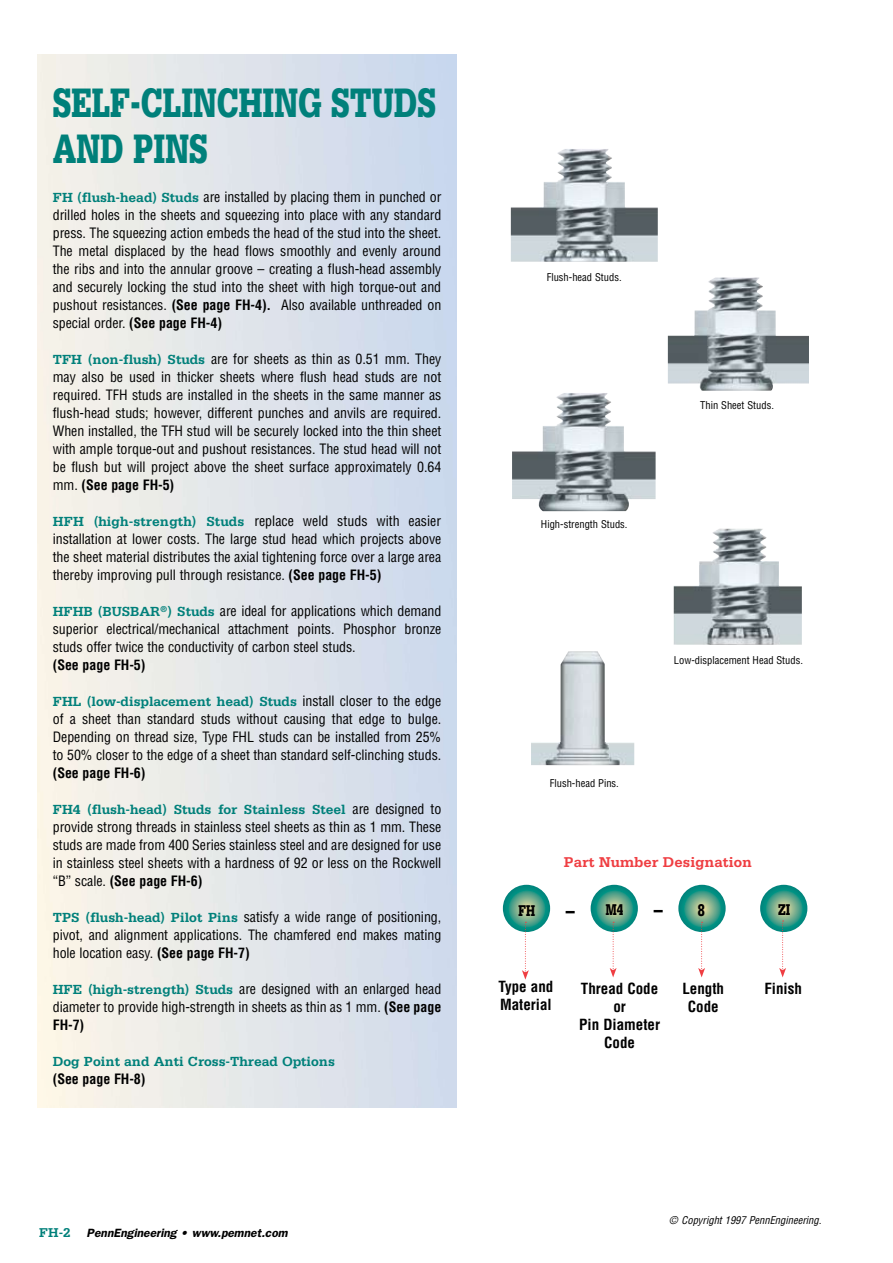
<style>
.page{position:relative;width:893px;height:1263px;background:#fff}
.page>*{position:absolute;margin:0;border:0;box-sizing:border-box;transform-origin:0 0}
.t1{font:900 43.5px/46.5px "Serifa";color:#00807a;scale:.7 1}
.t2{font:900 18px "Serifa";color:#000}
.t3{font:900 16.5px "Serifa";color:#000;scale:.7 1}
.t4{font:700 condensed 15px/18.1px "Helvetica";color:#000;text-align:center}
.t5{font:700 15px "Serifa";color:#ef3e42}
.t6{font:condensed 13.95px/18px "Helvetica";letter-spacing:-.005em;color:#000;text-align:justify}
.t7{font:700 13.95px "Serifa";letter-spacing:-.005em;color:#00807a}
.t8{font:700 condensed 13.95px "Helvetica";letter-spacing:-.005em;color:#000}
.t9{font:700 13.5px "Serifa";color:#00807a}
.t10{font:italic 600 12px "Franklin Gothic";color:#000}
.t11{font:condensed 10.5px "Helvetica";color:#000}
.t12{font:italic condensed 10.5px "Helvetica";color:#000}
.s1{font-family:"Serifa";font-weight:700;font-stretch:normal;color:#00807a}
.s2{font-weight:700}
.s3{font-family:"Helvetica";font-weight:400;font-stretch:condensed;color:#000}
</style>
<div class="page">
<svg style="left:503px;top:885px;width:47px;height:47px;background:#46a089"></svg>
<svg style="left:591px;top:885px;width:47px;height:47px;background:#46a089"></svg>
<svg style="left:678px;top:885px;width:48px;height:47px;background:#48a28b"></svg>
<svg style="left:760px;top:885px;width:47px;height:47px;background:#46a089"></svg>
<svg style="left:522px;top:922px;width:7px;height:58px"></svg>
<svg style="left:610px;top:922px;width:7px;height:55px"></svg>
<svg style="left:698px;top:922px;width:7px;height:55px"></svg>
<svg style="left:779px;top:921px;width:7px;height:56px"></svg>
<img style="left:511px;top:149px;width:147px;height:113px">
<img style="left:674px;top:528px;width:128px;height:117px">
<img style="left:512px;top:393px;width:144px;height:118px">
<img style="left:668px;top:277px;width:141px;height:114px">
<img style="left:531px;top:651px;width:103px;height:114px">
<h1 class="t1" style="left:53px;top:78px;width:549px">SELF-CLINCHING STUDS<br>AND PINS</h1>
<p class="t6" style="left:53px;top:188px;width:390px"><span class="s1">FH (flush-head) Studs</span> are installed by placing them in punched or drilled holes in the sheets and squeezing into place with any standard press. The squeezing action embeds the head of the stud into the sheet.<br>The metal displaced by the head flows smoothly and evenly around the ribs and into the annular groove – creating a flush-head assembly and securely locking the stud into the sheet with high torque-out and pushout resistances. <span class="s2">(See page FH-4).</span> Also available unthreaded on special order. <span class="s2">(See page FH-4)</span></p>
<p class="t6" style="left:53px;top:350px;width:390px"><span class="s1">TFH (non-flush) Studs</span> are for sheets as thin as 0.51 mm. They may also be used in thicker sheets where flush head studs are not required. TFH studs are installed in the sheets in the same manner as flush-head studs; however, different punches and anvils are required.<br>When installed, the TFH stud will be securely locked into the thin sheet with ample torque-out and pushout resistances. The stud head will not be flush but will project above the sheet surface approximately 0.64 mm. <span class="s2">(See page FH-5)</span></p>
<p class="t6" style="left:53px;top:511px;width:390px"><span class="s1">HFH (high-strength) Studs</span> replace weld studs with easier installation at lower costs. The large stud head which projects above the sheet material distributes the axial tightening force over a large area thereby improving pull through resistance. <span class="s2">(See page FH-5)</span></p>
<p class="t6" style="left:53px;top:602px;width:390px"><span class="s1">HFHB (BUSBAR</span><sup>®</sup><span class="s1">) Studs</span> are ideal for applications which demand superior electrical/mechanical attachment points. Phosphor bronze studs offer twice the conductivity of carbon steel studs.</p>
<p class="t8" style="left:53px;top:656px;width:94px">(See page FH-5)</p>
<p class="t7" style="left:53px;top:693px;width:390px">FHL (low-displacement head) Studs <span class="s3">install closer to the edge</span></p>
<p class="t6" style="left:53px;top:710px;width:390px">of a sheet than standard studs without causing that edge to bulge.<br>Depending on thread size, Type FHL studs can be installed from 25% to 50% closer to the edge of a sheet than standard self-clinching studs.</p>
<p class="t8" style="left:53px;top:764px;width:94px">(See page FH-6)</p>
<p class="t7" style="left:53px;top:801px;width:390px">FH4 (flush-head) Studs for Stainless Steel <span class="s3">are designed to</span></p>
<p class="t6" style="left:53px;top:818px;width:390px">provide strong threads in stainless steel sheets as thin as 1 mm. These studs are made from 400 Series stainless steel and are designed for use in stainless steel sheets with a hardness of 92 or less on the Rockwell “B” scale. <span class="s2">(See page FH-6)</span></p>
<p class="t6" style="left:53px;top:907px;width:390px"><span class="s1">TPS (flush-head) Pilot Pins</span> satisfy a wide range of positioning, pivot, and alignment applications. The chamfered end makes mating hole location easy. <span class="s2">(See page FH-7)</span></p>
<p class="t6" style="left:53px;top:979px;width:390px"><span class="s1">HFE (high-strength) Studs</span> are designed with an enlarged head diameter to provide high-strength in sheets as thin as 1 mm. <span class="s2">(See page FH-7)</span></p>
<p class="t7" style="left:53px;top:1053px;width:284px">Dog Point and Anti Cross-Thread Options</p>
<p class="t8" style="left:53px;top:1070px;width:94px">(See page FH-8)</p>
<p class="t9" style="left:39px;top:1225px;width:33px">FH-2</p>
<p class="t10" style="left:87px;top:1226px;width:203px">PennEngineering • www.pemnet.com</p>
<p class="t11" style="left:547px;top:271px;width:76px">Flush-head Studs.</p>
<p class="t11" style="left:541px;top:518px;width:88px">High-strength Studs.</p>
<p class="t11" style="left:700px;top:398px;width:75px">Thin Sheet Studs.</p>
<p class="t11" style="left:550px;top:777px;width:71px">Flush-head Pins.</p>
<p class="t11" style="left:674px;top:653px;width:131px">Low-displacement Head Studs.</p>
<p class="t5" style="left:564px;top:854px;width:190px">Part Number Designation</p>
<p class="t3" style="left:518px;top:901px;width:25px">FH</p>
<p class="t3" style="left:606px;top:900px;width:26px">M4</p>
<p class="t2" style="left:654px;top:899px;width:52px">– 8</p>
<p class="t3" style="left:778px;top:900px;width:19px">ZI</p>
<p class="t2" style="left:566px;top:901px;width:10px">–</p>
<p class="t4" style="left:498px;top:978px;width:56px;text-align:left">Type and<br>Material</p>
<p class="t4" style="left:579px;top:979px;width:82px">Thread Code or<br>Pin Diameter<br>Code</p>
<p class="t4" style="left:682px;top:979px;width:43px">Length<br>Code</p>
<p class="t4" style="left:764px;top:979px;width:39px">Finish</p>
<p class="t12" style="left:669px;top:1213px;width:153px">© Copyright 1997 PennEngineering.</p>
</div>
